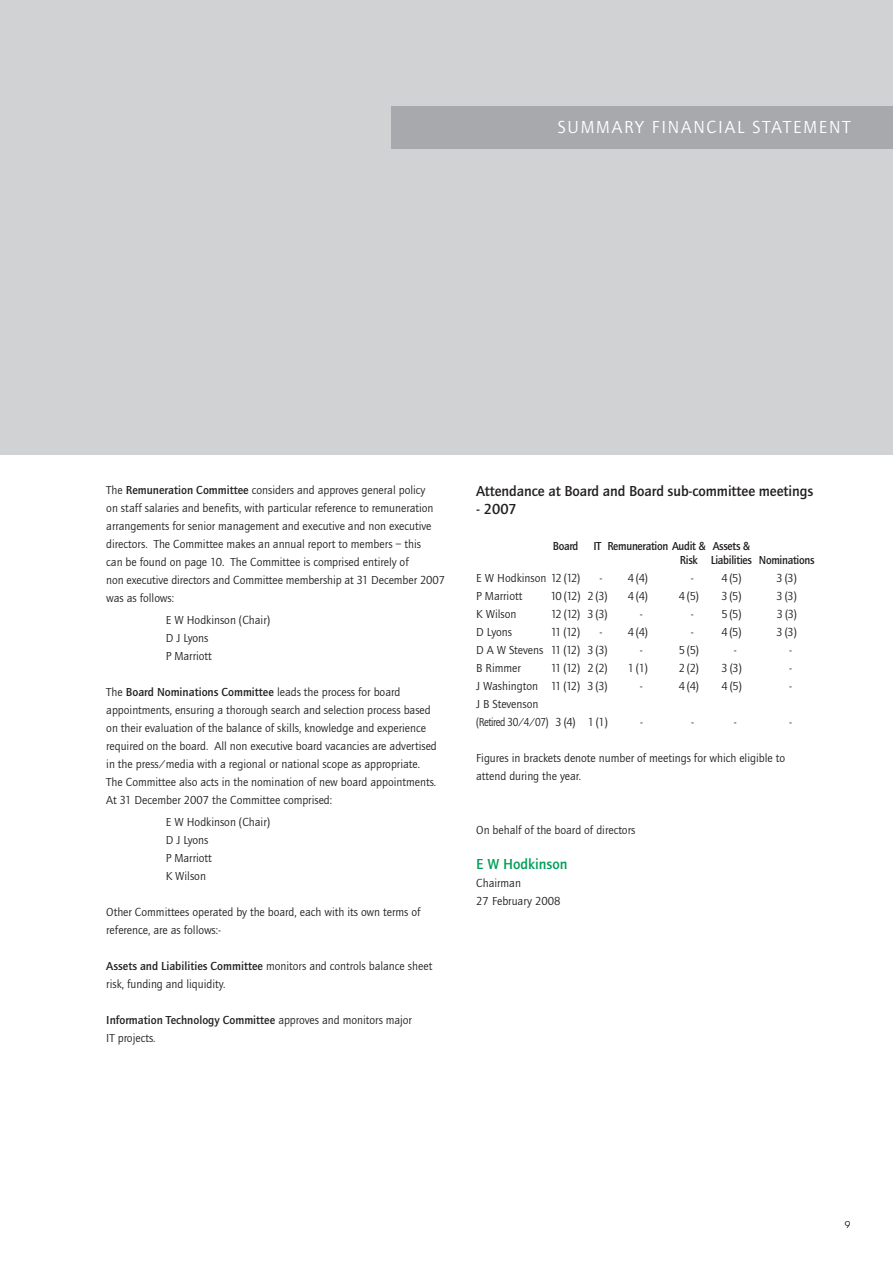
<style>
.page{position:relative;width:893px;height:1263px;background:#fff}
.page>*{position:absolute;margin:0;border:0;box-sizing:border-box;transform-origin:0 0}
.t1{font:18px "Quay Sans EF";letter-spacing:.1em;color:#fff}
.t2{font:500 15px "Quay Sans EF";letter-spacing:-.005em;color:#231f20}
.t3{font:500 15px "Quay Sans EF";color:#009e57}
.t4{font:12px/18px "Quay Sans EF";color:#231f20}
.t5{font:500 12px/13.5px "Quay Sans EF";letter-spacing:-.025em;color:#231f20;scale:.95 1}
.t6{font:12px/18px "Quay Sans EF";letter-spacing:-.03em;color:#231f20}
.t7{font:300 9px "Futura";color:#231f20}
.s1{font-weight:500}
</style>
<div class="page">
<div style="left:0;top:0;width:893px;height:455px;background:#d1d2d4"></div>
<div style="left:391px;top:106px;width:502px;height:43px;background:#a8a9ad"></div>
<h1 class="t1" style="left:558px;top:120px;width:294px">SUMMARY FINANCIAL STATEMENT</h1>
<p class="t4" style="left:106px;top:482px;width:340px">The <span class="s1">Remuneration Committee</span> considers and approves general policy<br>on staff salaries and benefits, with particular reference to remuneration arrangements for senior management and executive and non executive directors. The Committee makes an annual report to members – this<br>can be found on page 10. The Committee is comprised entirely of<br>non executive directors and Committee membership at 31 December 2007 was as follows:</p>
<p class="t4" style="left:166px;top:612px;width:106px">E W Hodkinson (Chair)<br>D J Lyons<br>P Marriott</p>
<p class="t4" style="left:106px;top:684px;width:332px">The <span class="s1">Board Nominations Committee</span> leads the process for board appointments, ensuring a thorough search and selection process based on their evaluation of the balance of skills, knowledge and experience required on the board. All non executive board vacancies are advertised in the press/media with a regional or national scope as appropriate.<br>The Committee also acts in the nomination of new board appointments.<br>At 31 December 2007 the Committee comprised:</p>
<p class="t4" style="left:166px;top:814px;width:106px">E W Hodkinson (Chair)<br>D J Lyons<br>P Marriott<br>K Wilson</p>
<p class="t4" style="left:106px;top:904px;width:316px">Other Committees operated by the board, each with its own terms of reference, are as follows:-</p>
<p class="t4" style="left:106px;top:958px;width:327px"><span class="s1">Assets and Liabilities Committee</span> monitors and controls balance sheet risk, funding and liquidity.</p>
<p class="t4" style="left:106px;top:1012px;width:307px"><span class="s1">Information Technology Committee</span> approves and monitors major<br>IT projects.</p>
<p class="t2" style="left:476px;top:485px;width:338px">Attendance at Board and Board sub-committee meetings</p>
<p class="t2" style="left:476px;top:503px;width:42px">- 2007</p>
<p class="t5" style="left:680px;top:540px;width:143px;text-indent:-127px">Board IT Remuneration Audit &amp; Assets &amp;<br>Risk Liabilities Nominations</p>
<p class="t4" style="left:476px;top:569px;width:106px">E W Hodkinson 12 (12)</p>
<p class="t4" style="left:600px;top:569px;width:50px">- 4(4)</p>
<p class="t4" style="left:691px;top:569px;width:52px">- 4(5)</p>
<p class="t4" style="left:777px;top:569px;width:22px">3 (3)</p>
<p class="t4" style="left:476px;top:587px;width:48px">P Marriott</p>
<p class="t4" style="left:551px;top:587px;width:58px">10 (12) 2 (3)</p>
<p class="t4" style="left:628px;top:587px;width:22px">4 (4)</p>
<p class="t4" style="left:679px;top:587px;width:22px">4 (5)</p>
<p class="t4" style="left:721px;top:587px;width:22px">3 (5)</p>
<p class="t4" style="left:777px;top:587px;width:22px">3 (3)</p>
<p class="t4" style="left:476px;top:605px;width:42px">K Wilson</p>
<p class="t4" style="left:551px;top:605px;width:58px">12 (12) 3 (3)</p>
<p class="t4" style="left:640px;top:605px;width:4px">-</p>
<p class="t4" style="left:691px;top:605px;width:52px">- 5(5)</p>
<p class="t4" style="left:777px;top:605px;width:22px">3 (3)</p>
<p class="t4" style="left:476px;top:623px;width:37px">D Lyons</p>
<p class="t4" style="left:551px;top:623px;width:31px">11 (12)</p>
<p class="t4" style="left:600px;top:623px;width:50px">- 4(4)</p>
<p class="t4" style="left:691px;top:623px;width:52px">- 4(5)</p>
<p class="t4" style="left:777px;top:623px;width:22px">3 (3)</p>
<p class="t4" style="left:476px;top:641px;width:133px">D A W Stevens 11 (12) 3 (3)</p>
<p class="t4" style="left:640px;top:641px;width:4px">-</p>
<p class="t4" style="left:679px;top:641px;width:22px">5 (5)</p>
<p class="t4" style="left:734px;top:641px;width:4px">-</p>
<p class="t4" style="left:789px;top:641px;width:4px">-</p>
<p class="t4" style="left:476px;top:659px;width:46px">B Rimmer</p>
<p class="t4" style="left:551px;top:659px;width:58px">11 (12) 2 (2)</p>
<p class="t4" style="left:628px;top:659px;width:22px">1 (1)</p>
<p class="t4" style="left:679px;top:659px;width:22px">2 (2)</p>
<p class="t4" style="left:722px;top:659px;width:22px">3 (3)</p>
<p class="t4" style="left:789px;top:659px;width:4px">-</p>
<p class="t4" style="left:476px;top:677px;width:133px">J Washington 11 (12) 3 (3)</p>
<p class="t4" style="left:640px;top:677px;width:4px">-</p>
<p class="t4" style="left:679px;top:677px;width:22px">4 (4)</p>
<p class="t4" style="left:722px;top:677px;width:22px">4 (5)</p>
<p class="t4" style="left:789px;top:677px;width:4px">-</p>
<p class="t6" style="left:476px;top:695px;width:133px">J B Stevenson<br>(Retired 30/4/07) 3 (4) 1 (1)</p>
<p class="t4" style="left:640px;top:713px;width:4px">-</p>
<p class="t4" style="left:691px;top:713px;width:4px">-</p>
<p class="t4" style="left:734px;top:713px;width:4px">-</p>
<p class="t4" style="left:789px;top:713px;width:4px">-</p>
<p class="t4" style="left:476px;top:749px;width:310px">Figures in brackets denote number of meetings for which eligible to attend during the year.</p>
<p class="t4" style="left:476px;top:821px;width:161px">On behalf of the board of directors</p>
<p class="t3" style="left:476px;top:858px;width:93px">E W Hodkinson</p>
<p class="t4" style="left:476px;top:874px;width:86px">Chairman<br>27 February 2008</p>
<p class="t7" style="left:845px;top:1220px;width:7px">9</p>
</div>
